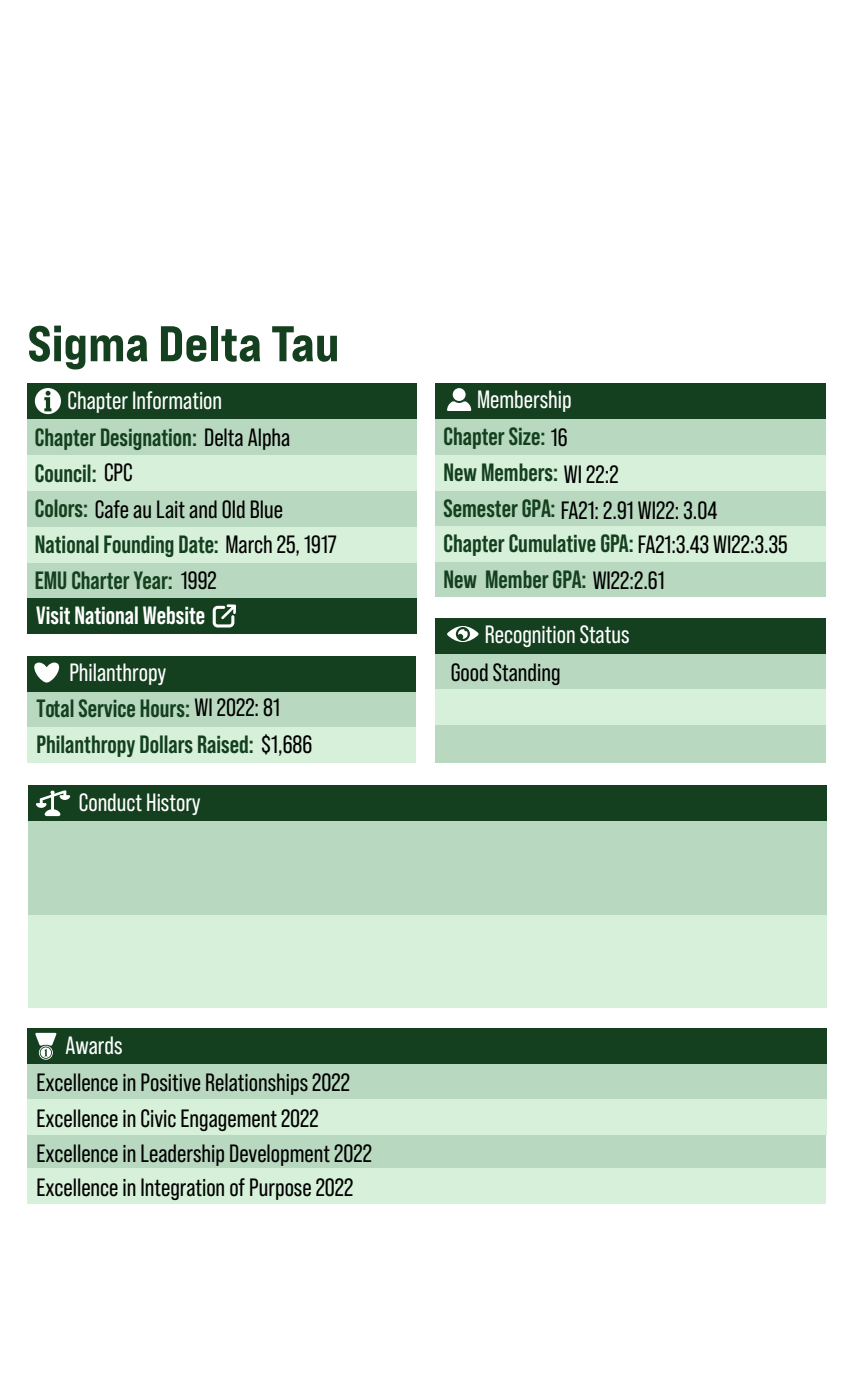
<style>
.page{position:relative;width:854px;height:1375px;background:#fff}
.page>*{position:absolute;margin:0;border:0;box-sizing:border-box;transform-origin:0 0}
.t1{font:50px "Bebas Neue Pro Exp Eb";color:#14401f}
.t2{font:700 25px/35.9px "Bebas Neue Pro";color:#14401f}
.t3{font:25px "Bebas Neue Pro";color:#000}
.t4{font:25px "Bebas Neue Pro";color:#fff}
.t5{font:700 25px "Bebas Neue Pro";color:#fff}
.s1{font-weight:400;color:#fff}
.s2{font-weight:400;color:#000}
</style>
<div class="page">
<div style="left:27px;top:419px;width:389px;height:214px;background:#b8d9bf"></div>
<div style="left:27px;top:455px;width:389px;height:36px;background:#d6f0d9"></div>
<div style="left:27px;top:527px;width:389px;height:35px;background:#d6f0d9"></div>
<div style="left:27px;top:598px;width:389px;height:36px;background:#14401f"></div>
<div style="left:27px;top:384px;width:389px;height:35px;background:#14401f"></div>
<svg style="left:35px;top:388px;width:26px;height:26px"></svg>
<div style="left:27px;top:692px;width:388px;height:71px;background:#b8d9bf"></div>
<div style="left:27px;top:728px;width:388px;height:35px;background:#d6f0d9"></div>
<div style="left:27px;top:656px;width:388px;height:36px;background:#14401f"></div>
<svg style="left:34px;top:662px;width:26px;height:21px"></svg>
<div style="left:28px;top:821px;width:798px;height:185px;background:#b8d9bf"></div>
<div style="left:28px;top:915px;width:798px;height:93px;background:#d6f0d9"></div>
<div style="left:28px;top:785px;width:798px;height:36px;background:#14401f"></div>
<svg style="left:36px;top:790px;width:34px;height:26px"></svg>
<div style="left:435px;top:419px;width:391px;height:178px;background:#b8d9bf"></div>
<div style="left:435px;top:455px;width:391px;height:35px;background:#d6f0d9"></div>
<div style="left:435px;top:384px;width:391px;height:35px;background:#14401f"></div>
<svg style="left:447px;top:401px;width:24px;height:10px"></svg>
<div style="left:453px;top:388px;width:12px;height:13px;background:#fff;border-radius:50%"></div>
<div style="left:436px;top:526px;width:390px;height:35px;background:#d6f0d9"></div>
<div style="left:435px;top:654px;width:391px;height:109px;background:#b8d9bf"></div>
<div style="left:435px;top:690px;width:391px;height:35px;background:#d6f0d9"></div>
<div style="left:435px;top:618px;width:391px;height:36px;background:#14401f"></div>
<svg style="left:447px;top:626px;width:32px;height:16px"></svg>
<svg style="left:213px;top:604px;width:23px;height:24px"></svg>
<div style="left:27px;top:1063px;width:799px;height:140px;background:#b8d9bf"></div>
<div style="left:27px;top:1100px;width:799px;height:35px;background:#d6f0d9"></div>
<div style="left:27px;top:1028px;width:799px;height:35px;background:#14401f"></div>
<svg style="left:35px;top:1033px;width:22px;height:27px"></svg>
<div style="left:27px;top:1168px;width:799px;height:36px;background:#d6f0d9"></div>
<p class="t1" style="left:28px;top:312px;width:313px">Sigma Delta Tau</p>
<p class="t2" style="left:35px;top:382px;width:257px;line-height:36.1px;text-indent:33px"><span class="s1">Chapter Information<br></span>Chapter Designation: <span class="s2">Delta Alpha<br></span>Council:<br>Colors: <span class="s2">Cafe au Lait and Old Blue</span></p>
<p class="t2" style="left:35px;top:526px;width:303px">National Founding Date: <span class="s2">March 25, 1917</span></p>
<p class="t2" style="left:35px;top:562px;width:183px">EMU Charter Year: <span class="s2">1992</span></p>
<p class="t3" style="left:104px;top:458px;width:30px">CPC</p>
<p class="t5" style="left:36px;top:601px;width:170px">Visit National Website</p>
<p class="t4" style="left:69px;top:658px;width:98px">Philanthropy</p>
<p class="t2" style="left:36px;top:690px;width:277px;line-height:36.2px">Total Service Hours:<br>Philanthropy Dollars Raised: <span class="s2">$1,686</span></p>
<p class="t4" style="left:79px;top:789px;width:123px">Conduct History</p>
<p class="t3" style="left:194px;top:693px;width:87px">WI 2022: 81</p>
<p class="t2" style="left:443px;top:381px;width:192px;text-indent:34px"><span class="s1">Membership<br></span>Chapter Size: <span class="s2">16<br></span>New Members:<br>Semester GPA:<br>Chapter Cumulative GPA:<br>New Member GPA:</p>
<p class="t4" style="left:485px;top:620px;width:146px">Recognition Status</p>
<p class="t3" style="left:564px;top:460px;width:56px">WI 22:2</p>
<p class="t3" style="left:561px;top:496px;width:158px">FA21: 2.91 WI22: 3.04</p>
<p class="t3" style="left:638px;top:530px;width:151px">FA21:3.43 WI22:3.35</p>
<p class="t3" style="left:592px;top:567px;width:73px">WI22:2.61</p>
<p class="t3" style="left:451px;top:658px;width:111px">Good Standing</p>
<p class="t4" style="left:65px;top:1032px;width:59px">Awards</p>
<p class="t3" style="left:37px;top:1068px;width:315px">Excellence in Positive Relationships 2022</p>
<p class="t3" style="left:37px;top:1105px;width:284px">Excellence in Civic Engagement 2022</p>
<p class="t3" style="left:37px;top:1139px;width:337px">Excellence in Leadership Development 2022</p>
<p class="t3" style="left:37px;top:1173px;width:318px">Excellence in Integration of Purpose 2022</p>
</div>
